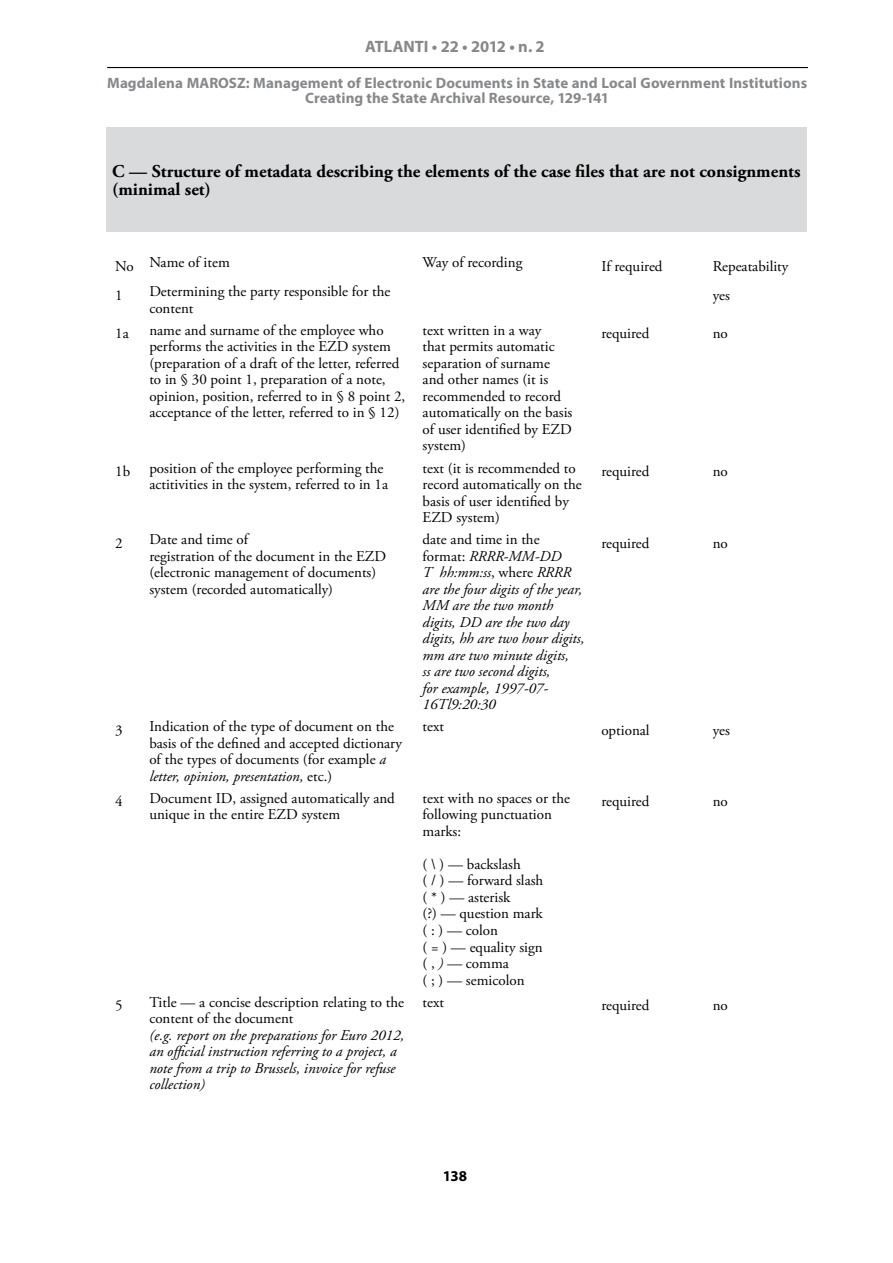
<style>
.page{position:relative;width:893px;height:1263px;background:#fff}
.page>*{position:absolute;margin:0;border:0;box-sizing:border-box;transform-origin:0 0}
.t1{font:700 18px/18px "Adobe Garamond Pro";color:#000}
.t2{font:700 16.5px "Myriad Pro";letter-spacing:-.005em;color:#87888a}
.t3{font:15px/16.5px "Adobe Garamond Pro";color:#000}
.t4{font:italic 15px/16.5px "Adobe Garamond Pro";color:#000}
.t5{font:700 15px/15px "Myriad Pro";letter-spacing:.005em;color:#87888a;text-align:center}
.t6{font:700 15px "Myriad Pro";color:#000}
.s1{font-style:italic}
.s2{font-style:normal}
</style>
<div class="page">
<hr style="left:107px;top:67px;width:701px;height:1px;background:#000">
<div style="left:106px;top:128px;width:700px;height:104px;background:#d9dadb"></div>
<p class="t2" style="left:365px;top:35px;width:181px">ATLANTI • 22 • 2012 • n. 2</p>
<p class="t5" style="left:107px;top:75px;width:701px">Magdalena MAROSZ: Management of Electronic Documents in State and Local Government Institutions<br>Creating the State Archival Resource, 129-141</p>
<p class="t1" style="left:112px;top:163px;width:690px">C — Structure of metadata describing the elements of the case files that are not consignments (minimal set)</p>
<p class="t3" style="left:115px;top:255px;width:116px">No Name of item</p>
<p class="t3" style="left:423px;top:255px;width:101px">Way of recording</p>
<p class="t3" style="left:601px;top:258px;width:63px">If required</p>
<p class="t3" style="left:713px;top:258px;width:77px">Repeatability</p>
<p class="t3" style="left:115px;top:287px;width:9px">1</p>
<p class="t3" style="left:149px;top:284px;width:243px">Determining the party responsible for the content</p>
<p class="t3" style="left:713px;top:287px;width:19px">yes</p>
<p class="t3" style="left:115px;top:326px;width:15px">1a</p>
<p class="t3" style="left:149px;top:322px;width:258px">name and surname of the employee who performs the activities in the EZD system (preparation of a draft of the letter, referred to in § 30 point 1, preparation of a note, opinion, position, referred to in § 8 point 2, acceptance of the letter, referred to in § 12)</p>
<p class="t3" style="left:423px;top:322px;width:151px">text written in a way<br>that permits automatic separation of surname and other names (it is recommended to record automatically on the basis of user identified by EZD system)</p>
<p class="t3" style="left:601px;top:326px;width:50px">required</p>
<p class="t3" style="left:713px;top:326px;width:17px">no</p>
<p class="t3" style="left:115px;top:463px;width:16px">1b</p>
<p class="t3" style="left:149px;top:460px;width:240px">position of the employee performing the actitivities in the system, referred to in 1a</p>
<p class="t3" style="left:423px;top:460px;width:161px">text (it is recommended to record automatically on the basis of user identified by<br>EZD system)</p>
<p class="t3" style="left:601px;top:463px;width:50px">required</p>
<p class="t3" style="left:713px;top:463px;width:17px">no</p>
<p class="t3" style="left:115px;top:535px;width:9px">2</p>
<p class="t3" style="left:149px;top:532px;width:238px">Date and time of<br>registration of the document in the EZD (electronic management of documents) system (recorded automatically)</p>
<p class="t3" style="left:423px;top:532px;width:119px">date and time in the format: <span class="s1">RRRR</span></p>
<p class="t3" style="left:601px;top:535px;width:50px">required</p>
<p class="t3" style="left:713px;top:535px;width:17px">no</p>
<p class="t4" style="left:423px;top:548px;width:163px;text-indent:81px">-MM-DD<br>T hh:mm:ss<span class="s2">, where</span> RRRR<br>are the four digits of the year,<br>MM are the two month digits, DD are the two day digits, hh are two hour digits, mm are two minute digits,<br>ss are two second digits,<br>for example, 1997-07-<br>16Tl9:20:30</p>
<p class="t3" style="left:115px;top:722px;width:9px">3</p>
<p class="t3" style="left:149px;top:719px;width:254px">Indication of the type of document on the basis of the defined and accepted dictionary of the types of documents (for example <span class="s1">a letter, opinion, presentation,</span> etc.)</p>
<p class="t3" style="left:423px;top:719px;width:23px">text</p>
<p class="t3" style="left:601px;top:722px;width:50px">optional</p>
<p class="t3" style="left:713px;top:722px;width:19px">yes</p>
<p class="t3" style="left:115px;top:794px;width:9px">4</p>
<p class="t3" style="left:149px;top:790px;width:247px">Document ID, assigned automatically and unique in the entire EZD system</p>
<p class="t3" style="left:423px;top:790px;width:149px">text with no spaces or the following punctuation marks:</p>
<p class="t3" style="left:423px;top:856px;width:122px">( \ ) — backslash<br>( / ) — forward slash ( * ) — asterisk<br>(?) — question mark ( : ) — colon<br>( = ) — equality sign ( , <span class="s1">) —</span> comma<br>( ; ) — semicolon</p>
<p class="t3" style="left:601px;top:794px;width:50px">required</p>
<p class="t3" style="left:713px;top:794px;width:17px">no</p>
<p class="t3" style="left:115px;top:997px;width:9px">5</p>
<p class="t3" style="left:149px;top:994px;width:256px">Title — a concise description relating to the content of the document</p>
<p class="t4" style="left:149px;top:1027px;width:256px">(e.g. report on the preparations for Euro 2012, an official instruction referring to a project, a note from a trip to Brussels, invoice for refuse collection)</p>
<p class="t3" style="left:423px;top:994px;width:23px">text</p>
<p class="t3" style="left:601px;top:997px;width:50px">required</p>
<p class="t3" style="left:713px;top:997px;width:17px">no</p>
<p class="t6" style="left:443px;top:1166px;width:26px">138</p>
</div>
